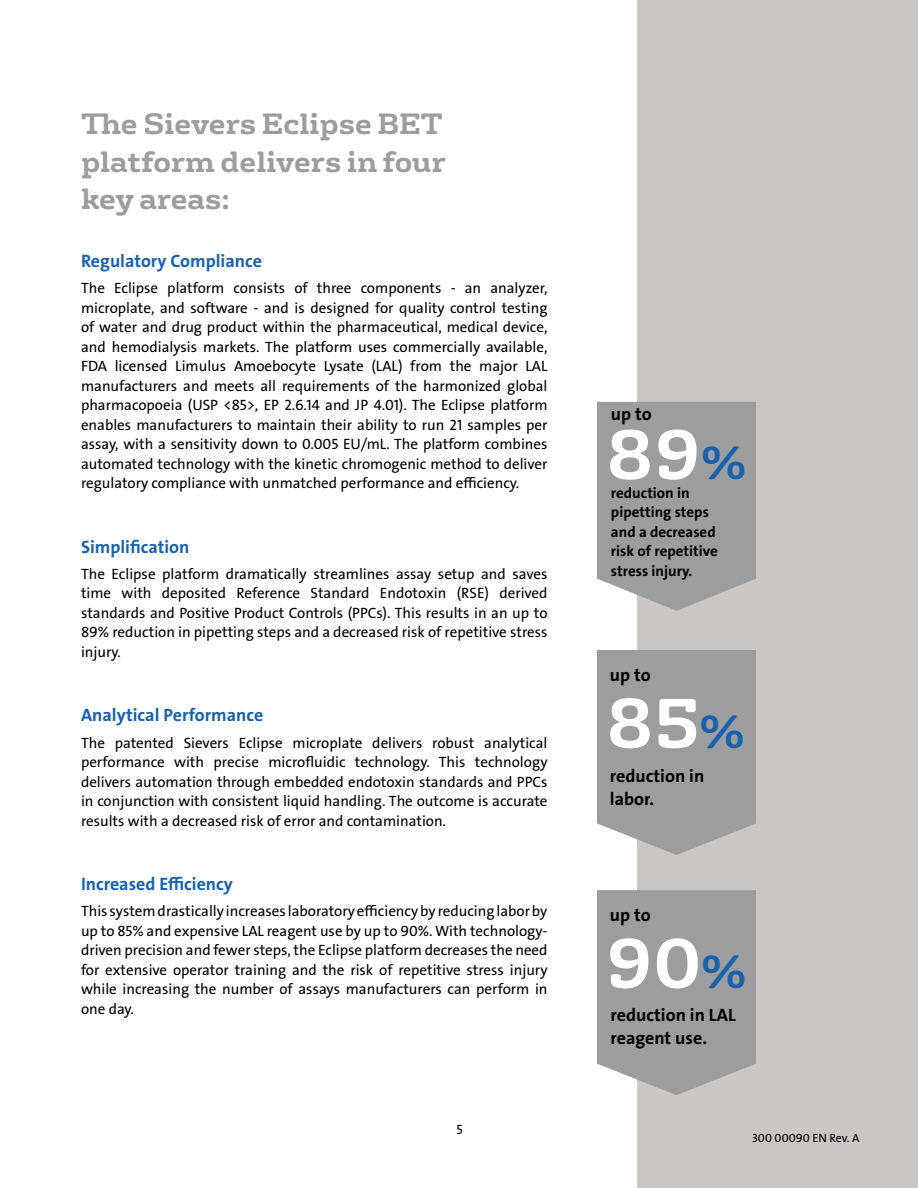
<style>
.page{position:relative;width:918px;height:1188px;background:#fff}
.page>*{position:absolute;margin:0;border:0;box-sizing:border-box;transform-origin:0 0}
.Highlight_Box_-_Head{font:700 67.5px "FS Rufus";color:#fff}
.Highlight_Box_-_Head-2{font:700 28.5px/37.5px "FS Rufus";color:#9c9d9e;text-align:justify}
.Subheading_-_TheSans{font:18px "The Sans Veolia W7 Bld";color:#1961ac}
.Subheading_-_TheSans-2{font:18px/22.5px "The Sans Veolia W7 Bld";color:#000}
.Body_Copy_-_TheSans{font:15px/19.5px "The Sans Veolia W5 Pla";color:#000;text-align:justify}
.Subheading_-_TheSans-3{font:15px/19.5px "The Sans Veolia W7 Bld";color:#000}
.Page{font:13.5px "The Sans Veolia W5 Pla";color:#000}
.Body_Copy_-_TheSans-2{font:12px "The Sans Veolia W5 Pla";color:#000}
.s1{font-size:45px;color:#1961ac}
</style>
<div class="page">
<div style="left:637px;top:0;width:281px;height:1188px;background:#c9c6c4"></div>
<svg style="left:597px;top:890px;width:159px;height:205px;background:#a1a1a2"></svg>
<svg style="left:597px;top:650px;width:159px;height:205px;background:#a1a1a2"></svg>
<svg style="left:597px;top:402px;width:159px;height:209px;background:#a1a1a2"></svg>
<p class="Highlight_Box_-_Head-2" style="left:81px;top:103px;width:366px">The Sievers Eclipse BET platform delivers in four key areas:</p>
<p class="Subheading_-_TheSans" style="left:81px;top:249px;width:183px">Regulatory Compliance</p>
<p class="Body_Copy_-_TheSans" style="left:81px;top:279px;width:468px">The Eclipse platform consists of three components - an analyzer, microplate, and software - and is designed for quality control testing of water and drug product within the pharmaceutical, medical device, and hemodialysis markets. The platform uses commercially available, FDA licensed Limulus Amoebocyte Lysate (LAL) from the major LAL manufacturers and meets all requirements of the harmonized global pharmacopoeia (USP &lt;85&gt;, EP 2.6.14 and JP 4.01). The Eclipse platform enables manufacturers to maintain their ability to run 21 samples per assay, with a sensitivity down to 0.005 EU/mL. The platform combines automated technology with the kinetic chromogenic method to deliver regulatory compliance with unmatched performance and efficiency.</p>
<p class="Subheading_-_TheSans" style="left:81px;top:535px;width:110px">Simplification</p>
<p class="Body_Copy_-_TheSans" style="left:81px;top:564px;width:468px">The Eclipse platform dramatically streamlines assay setup and saves time with deposited Reference Standard Endotoxin (RSE) derived standards and Positive Product Controls (PPCs). This results in an up to 89% reduction in pipetting steps and a decreased risk of repetitive stress injury.</p>
<p class="Subheading_-_TheSans" style="left:81px;top:704px;width:184px">Analytical Performance</p>
<p class="Body_Copy_-_TheSans" style="left:81px;top:733px;width:468px">The patented Sievers Eclipse microplate delivers robust analytical performance with precise microfluidic technology. This technology delivers automation through embedded endotoxin standards and PPCs in conjunction with consistent liquid handling. The outcome is accurate results with a decreased risk of error and contamination.</p>
<p class="Subheading_-_TheSans" style="left:81px;top:872px;width:153px">Increased Efficiency</p>
<p class="Body_Copy_-_TheSans" style="left:81px;top:902px;width:468px">This system drastically increases laboratory efficiency by reducing labor by up to 85% and expensive LAL reagent use by up to 90%. With technology&shy;driven precision and fewer steps, the Eclipse platform decreases the need for extensive operator training and the risk of repetitive stress injury while increasing the number of assays manufacturers can perform in one day.</p>
<p class="Page" style="left:456px;top:1121px;width:8px">5</p>
<p class="Subheading_-_TheSans-2" style="left:611px;top:403px;width:42px">up to</p>
<p class="Highlight_Box_-_Head" style="left:606px;top:396px;width:142px">89<span class="s1">%</span></p>
<p class="Subheading_-_TheSans-3" style="left:611px;top:483px;width:108px">reduction in pipetting steps and a decreased risk of repetitive stress injury.</p>
<p class="Subheading_-_TheSans-2" style="left:610px;top:664px;width:42px">up to</p>
<p class="Highlight_Box_-_Head" style="left:606px;top:665px;width:140px">85<span class="s1">%</span></p>
<p class="Subheading_-_TheSans-2" style="left:610px;top:765px;width:96px">reduction in labor.</p>
<p class="Subheading_-_TheSans-2" style="left:610px;top:904px;width:42px">up to</p>
<p class="Highlight_Box_-_Head" style="left:606px;top:905px;width:142px">90<span class="s1">%</span></p>
<p class="Subheading_-_TheSans-2" style="left:611px;top:1004px;width:127px">reduction in LAL reagent use.</p>
<p class="Body_Copy_-_TheSans-2" style="left:752px;top:1130px;width:109px">300 00090 EN Rev. A</p>
</div>
